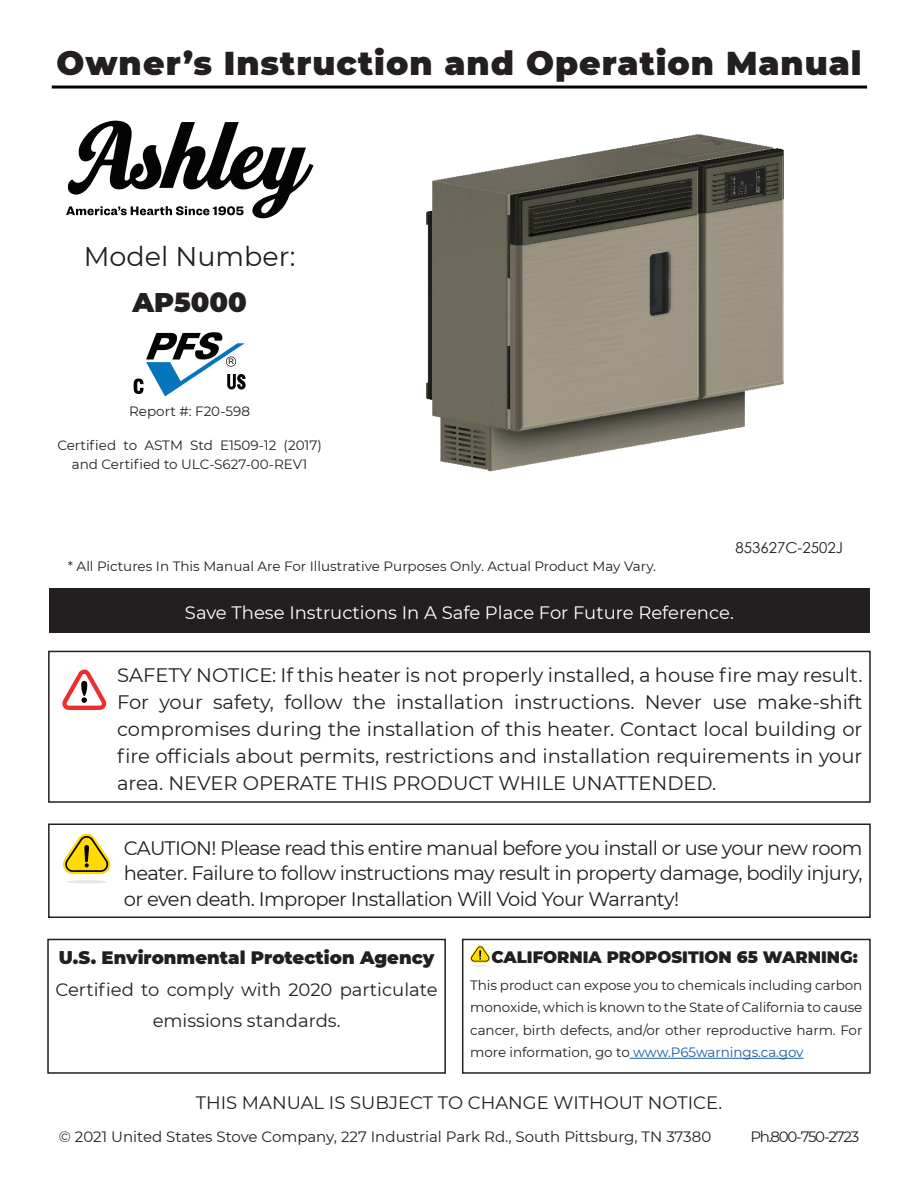
<style>
.page{position:relative;width:918px;height:1188px;background:#fff}
.page>*{position:absolute;margin:0;border:0;box-sizing:border-box;transform-origin:0 0}
.t1{font:900 33px "Montserrat";letter-spacing:.03em;color:#231f20}
.Model{font:27px "Montserrat";color:#231f20}
.Model-2{font:900 27px "Montserrat";color:#231f20}
.t2{font:19.5px/27px "Montserrat";letter-spacing:-.03em;color:#231f20;text-align:justify}
.t3{font:18px/31.5px "Montserrat";color:#231f20;text-align:center}
.t4{font:18px "Montserrat";color:#fff}
.t5{font:900 18px "Montserrat";color:#231f20}
.t6{font:900 16.5px "Montserrat";color:#231f20}
.t7{font:15px "Montserrat";color:#231f20}
.t8{font:15px "Montserrat";letter-spacing:-.08em;color:#231f20}
.t9{font:15px "Century Gothic";color:#231f20}
.Tested_Per__Cover{font:13.5px/22.5px "Montserrat";color:#231f20;text-align:justify}
.t10{font:7.65px "Arial";color:#050504}
.s1{color:#175d9e}
</style>
<div class="page">
<hr style="left:52px;top:86px;width:815px;height:3px;background:#040503">
<div style="left:47px;top:939px;width:399px;height:135px;border:2px solid #231f20"></div>
<div style="left:48px;top:651px;width:823px;height:152px;border:2px solid #231f20"></div>
<div style="left:48px;top:824px;width:823px;height:94px;border:2px solid #231f20"></div>
<div style="left:49px;top:588px;width:820px;height:44px;background:#231f20"></div>
<svg style="left:62px;top:670px;width:45px;height:40px"></svg>
<hr style="left:630px;top:1058px;width:174px;height:1px;background:#175d9e">
<div style="left:462px;top:939px;width:409px;height:135px;border:2px solid #231f20"></div>
<svg style="left:470px;top:946px;width:20px;height:20px"></svg>
<svg style="left:63px;top:834px;width:47px;height:40px"></svg>
<hr style="left:66px;top:880px;width:41px;height:3px;background:#e6e6e6;border-radius:50%">
<img style="left:426px;top:134px;width:358px;height:338px">
<svg style="left:134px;top:332px;width:112px;height:64px"></svg>
<svg style="left:66px;top:121px;width:247px;height:97px"></svg>
<h1 class="t1" style="left:56px;top:39px;width:807px">Owner’s Instruction and Operation Manual</h1>
<p class="Model" style="left:84px;top:237px;width:213px">Model Number:</p>
<p class="Model-2" style="left:132px;top:282px;width:116px">AP5000</p>
<p class="t10" style="left:229px;top:357px;width:7px">R</p>
<p class="Tested_Per__Cover" style="left:129px;top:400px;width:122px">Report #: F20-598</p>
<p class="Tested_Per__Cover" style="left:57px;top:435px;width:266px;line-height:19.5px;text-align:center">Certified to ASTM Std E1509-12 (2017) and Certified to ULC-S627-00-REV1</p>
<p class="Tested_Per__Cover" style="left:68px;top:554px;width:590px">* All Pictures In This Manual Are For Illustrative Purposes Only. Actual Product May Vary.</p>
<p class="t9" style="left:736px;top:537px;width:109px">853627C-2502J</p>
<p class="t4" style="left:185px;top:600px;width:550px">Save These Instructions In A Safe Place For Future Reference.</p>
<p class="t2" style="left:117px;top:661px;width:747px">SAFETY NOTICE: If this heater is not properly installed, a house fire may result.<br>For your safety, follow the installation instructions. Never use make-shift compromises during the installation of this heater. Contact local building or fire officials about permits, restrictions and installation requirements in your area. NEVER OPERATE THIS PRODUCT WHILE UNATTENDED.</p>
<p class="t2" style="left:124px;top:834px;width:740px;line-height:25.5px">CAUTION! Please read this entire manual before you install or use your new room heater. Failure to follow instructions may result in property damage, bodily injury, or even death. Improper Installation Will Void Your Warranty!</p>
<p class="t5" style="left:59px;top:944px;width:377px">U.S. Environmental Protection Agency</p>
<p class="t3" style="left:56px;top:973px;width:384px">Certified to comply with 2020 particulate emissions standards.</p>
<p class="t6" style="left:491px;top:945px;width:368px">CALIFORNIA PROPOSITION 65 WARNING:</p>
<p class="Tested_Per__Cover" style="left:470px;top:973px;width:394px">This product can expose you to chemicals including carbon monoxide, which is known to the State of California to cause cancer, birth defects, and/or other reproductive harm. For more information, go to <span class="s1">www.P65warnings.ca.gov</span></p>
<p class="t3" style="left:196px;top:1086px;width:528px">THIS MANUAL IS SUBJECT TO CHANGE WITHOUT NOTICE.</p>
<p class="t7" style="left:59px;top:1126px;width:654px">© 2021 United States Stove Company, 227 Industrial Park Rd., South Pittsburg, TN 37380</p>
<p class="t8" style="left:750px;top:1126px;width:110px">Ph.800-750-2723</p>
</div>
